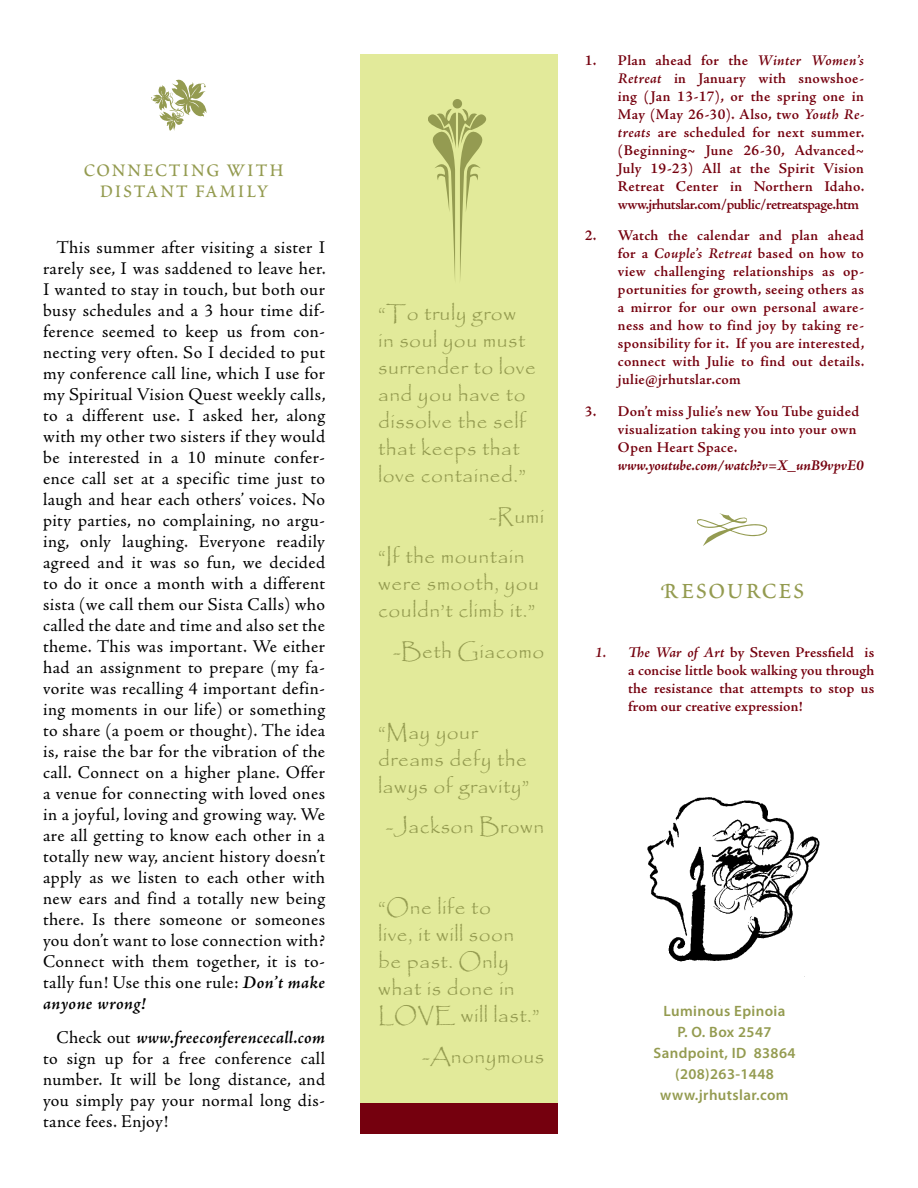
<style>
.page{position:relative;width:918px;height:1188px;background:#fff}
.page>*{position:absolute;margin:0;border:0;box-sizing:border-box;transform-origin:0 0}
.t1{font:33px "Poetica Roman Small Caps";letter-spacing:.025em;color:#949b50}
.t2{font:27px/21px "Poetica Roman Small Caps";letter-spacing:.025em;color:#949b50;text-align:center}
.t3{font:21px/27px "Papyrus";letter-spacing:.025em;color:#949b50}
.t4{font:18px/21px "Adobe Jenson Pro";letter-spacing:.02em;color:#000;text-align:justify}
.t5{font:600 15px/18px "Adobe Jenson Pro";letter-spacing:.015em;color:#75000e;text-align:justify}
.t6{font:600 15px/21px "Myriad Pro";letter-spacing:.025em;color:#949b50;text-align:center}
.t7{font:italic 700 15px "Adobe Jenson Pro";letter-spacing:-.01em;color:#75000e}
.t8{font:italic 600 15px "Adobe Jenson Pro";color:#75000e}
.s1{font-weight:600;font-style:italic}
.s2{font-style:italic}
</style>
<div class="page">
<div style="left:360px;top:54px;width:198px;height:1080px;background:#e2ea9a"></div>
<div style="left:360px;top:1103px;width:198px;height:31px;background:#75000e"></div>
<div style="left:453px;top:99px;width:9px;height:9px;background:#949b51;border-radius:50%"></div>
<svg style="left:428px;top:109px;width:59px;height:169px"></svg>
<img style="left:647px;top:797px;width:173px;height:209px">
<svg style="left:697px;top:513px;width:71px;height:33px"></svg>
<svg style="left:151px;top:79px;width:56px;height:51px"></svg>
<h2 class="t2" style="left:84px;top:161px;width:203px">Connecting with distant family</h2>
<p class="t4" style="left:43px;top:237px;width:284px;text-indent:13px">This summer after visiting a sister I rarely see, I was saddened to leave her.<br>I wanted to stay in touch, but both our busy schedules and a 3 hour time dif&shy;ference seemed to keep us from con&shy;necting very often. So I decided to put my conference call line, which I use for my Spiritual Vision Quest weekly calls, to a different use. I asked her, along with my other two sisters if they would be interested in a 10 minute confer&shy;ence call set at a specific time just to laugh and hear each others’ voices. No pity parties, no complaining, no argu&shy;ing, only laughing. Everyone readily agreed and it was so fun, we decided to do it once a month with a different sista (we call them our Sista Calls) who called the date and time and also set the theme. This was important. We either had an assignment to prepare (my fa&shy;vorite was recalling 4 important defin&shy;ing moments in our life) or something to share (a poem or thought). The idea is, raise the bar for the vibration of the call. Connect on a higher plane. Offer a venue for connecting with loved ones in a joyful, loving and growing way. We are all getting to know each other in a totally new way, ancient history doesn’t apply as we listen to each other with new ears and find a totally new being there. Is there someone or someones you don’t want to lose connection with?<br>Connect with them together, it is to&shy;tally fun! Use this one rule: <span class="s1">Don’t make anyone wrong!</span></p>
<p class="t4" style="left:43px;top:1028px;width:284px;text-indent:13px">Check out <span class="s1">www.freeconferencecall.com </span>to sign up for a free conference call number. It will be long distance, and you simply pay your normal long dis&shy;tance fees. Enjoy!</p>
<p class="t3" style="left:378px;top:299px;width:159px">“To truly grow in soul you must surrender to love and you have to dissolve the self that keeps that love contained.”</p>
<p class="t3" style="left:378px;top:495px;width:168px;line-height:40.5px;text-indent:111px">-Rumi “If the mountain</p>
<p class="t3" style="left:378px;top:569px;width:162px">were smooth, you couldn’t climb it.”</p>
<p class="t3" style="left:394px;top:637px;width:152px">-Beth Giacomo</p>
<p class="t3" style="left:378px;top:718px;width:153px">“May your dreams defy the lawys of gravity”</p>
<p class="t3" style="left:386px;top:812px;width:160px">-Jackson Brown</p>
<p class="t3" style="left:378px;top:893px;width:163px">“One life to<br>live, it will soon be past. Only what is done in<br>LOVE will last.”</p>
<p class="t3" style="left:422px;top:1042px;width:123px">-Anonymous</p>
<p class="t5" style="left:585px;top:51px;width:13px">1.</p>
<p class="t5" style="left:585px;top:227px;width:13px">2.</p>
<p class="t5" style="left:585px;top:402px;width:13px">3.</p>
<p class="t5" style="left:618px;top:51px;width:248px">Plan ahead for the <span class="s2">Winter Women’s Retreat</span> in January with snowshoe&shy;ing (Jan 13-17), or the spring one in May (May 26-30). Also, two <span class="s2">Youth Re&shy;treats</span> are scheduled for next summer. (Beginning~ June 26-30, Advanced~ July 19-23) All at the Spirit Vision Retreat Center in Northern Idaho. www.jrhutslar.com/public/retreatspage.htm</p>
<p class="t5" style="left:618px;top:227px;width:248px">Watch the calendar and plan ahead for a <span class="s2">Couple’s Retreat</span> based on how to view challenging relationships as op&shy;portunities for growth, seeing others as a mirror for our own personal aware&shy;ness and how to find joy by taking re&shy;sponsibility for it. If you are interested, connect with Julie to find out details. julie@jrhutslar.com</p>
<p class="t5" style="left:618px;top:402px;width:243px;text-align:left">Don’t miss Julie’s new You Tube guided visualization taking you into your own<br>Open Heart Space.</p>
<p class="t7" style="left:618px;top:457px;width:247px">www.youtube.com/watch?v=X_unB9vpvE0</p>
<p class="t8" style="left:595px;top:644px;width:13px">1.</p>
<h1 class="t1" style="left:661px;top:576px;width:146px">Resources</h1>
<p class="t5" style="left:628px;top:644px;width:248px"><span class="s2">The War of Art</span> by Steven Pressfield is a concise little book walking you through the resistance that attempts to stop us from our creative expression!</p>
<p class="t6" style="left:654px;top:1000px;width:143px">Luminous Epinoia<br>P. O. Box 2547<br>Sandpoint, ID 83864 (208)263-1448 www.jrhutslar.com</p>
</div>
